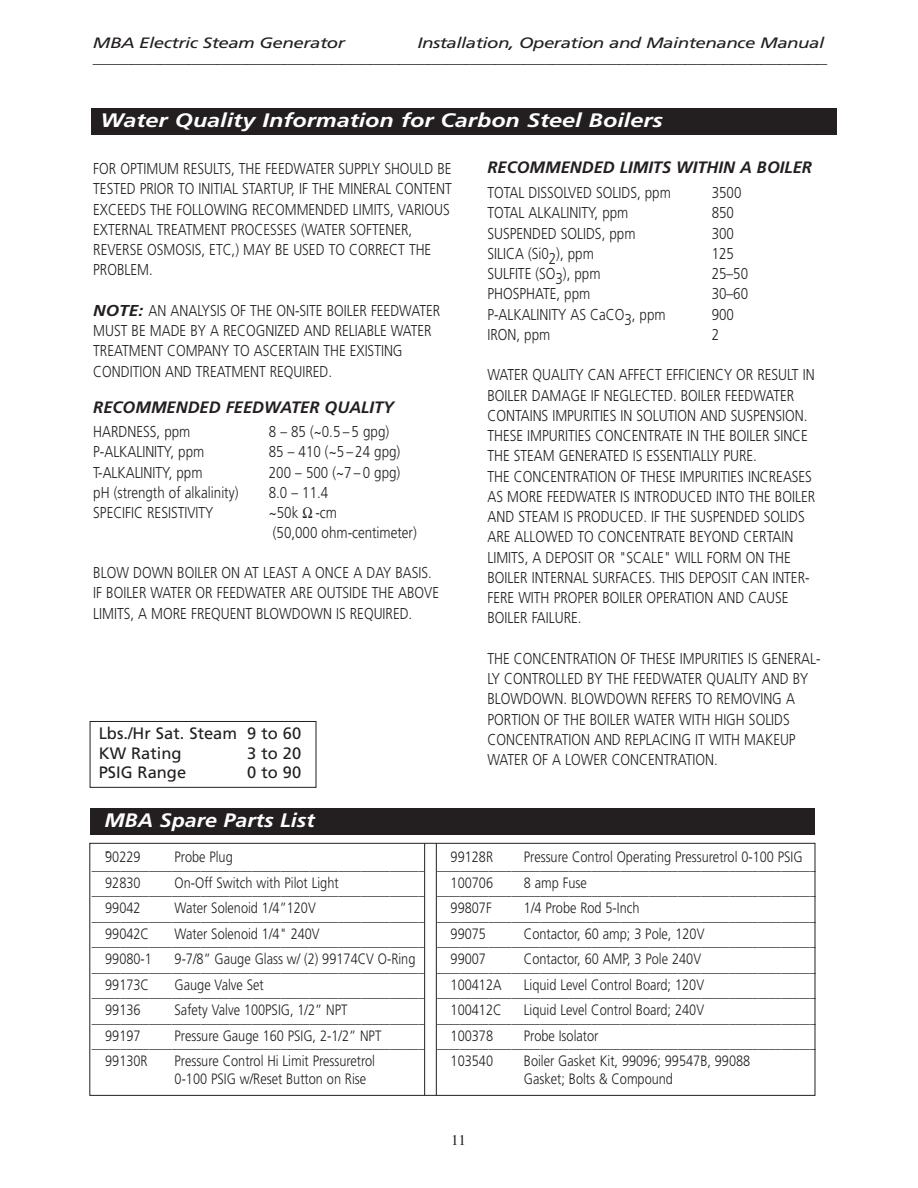
<style>
.page{position:relative;width:918px;height:1188px;background:#fff}
.page>*{position:absolute;margin:0;border:0;box-sizing:border-box;transform-origin:0 0}
.t1{font:italic 700 19.5px "Frutiger";color:#fff;scale:1.2 1}
.t2{font:italic 700 19.5px "Frutiger";color:#fff;scale:1.1 1}
.t3{font:italic 700 16.5px "Frutiger";color:#231f20}
.t4{font:16.5px/19.8px "Frutiger";color:#231f20}
.t5{font:300 15.75px/20.2px "Frutiger";color:#231f20;scale:.85 1}
.t6{font:300 15px/18px "Frutiger";color:#231f20;scale:.85 1}
.t7{font:italic 15px/15px "Frutiger";letter-spacing:-.03em;color:#231f20;text-align:right;scale:1.25 1}
.t8{font:15px "Times";color:#231f20}
.t9{font:300 13.5px "Frutiger";color:#231f20;scale:.85 1}
.s1{font-weight:700;font-style:italic}
</style>
<div class="page">
<div style="left:92px;top:108px;width:745px;height:27px;background:#231f20"></div>
<div style="left:89px;top:843px;width:726px;height:253px;border:1px solid #231f20"></div>
<div style="left:90px;top:808px;width:725px;height:27px;background:#231f20"></div>
<div style="left:90px;top:721px;width:226px;height:67px;border:1px solid #231f20"></div>
<hr style="left:424px;top:843px;width:1px;height:252px;background:#231f20">
<hr style="left:436px;top:843px;width:1px;height:252px;background:#231f20">
<p class="t7" style="left:93px;top:37px;width:589px">Installation, Operation and Maintenance Manual _____________________________________________________________________________</p>
<p class="t7" style="left:93px;top:37px;width:203px">MBA Electric Steam Generator</p>
<p class="t1" style="left:100px;top:112px;width:470px">Water Quality Information for Carbon Steel Boilers</p>
<p class="t5" style="left:93px;top:160px;width:423px">FOR OPTIMUM RESULTS, THE FEEDWATER SUPPLY SHOULD BE TESTED PRIOR TO INITIAL STARTUP, IF THE MINERAL CONTENT EXCEEDS THE FOLLOWING RECOMMENDED LIMITS, VARIOUS EXTERNAL TREATMENT PROCESSES (WATER SOFTENER, REVERSE OSMOSIS, ETC,) MAY BE USED TO CORRECT THE PROBLEM.</p>
<p class="t5" style="left:93px;top:302px;width:410px"><span class="s1">NOTE:</span> AN ANALYSIS OF THE ON-SITE BOILER FEEDWATER MUST BE MADE BY A RECOGNIZED AND RELIABLE WATER TREATMENT COMPANY TO ASCERTAIN THE EXISTING CONDITION AND TREATMENT REQUIRED.</p>
<p class="t3" style="left:93px;top:400px;width:302px">RECOMMENDED FEEDWATER QUALITY</p>
<p class="t5" style="left:93px;top:423px;width:116px">HARDNESS, ppm</p>
<p class="t5" style="left:269px;top:423px;width:143px">8 – 85 (~0.5 – 5 gpg)</p>
<p class="t5" style="left:93px;top:443px;width:132px">P-ALKALINITY, ppm</p>
<p class="t5" style="left:269px;top:443px;width:156px">85 – 410 (~5 – 24 gpg)</p>
<p class="t5" style="left:93px;top:463px;width:130px">T-ALKALINITY, ppm</p>
<p class="t5" style="left:269px;top:463px;width:156px">200 – 500 (~7 – 0 gpg)</p>
<p class="t5" style="left:93px;top:484px;width:172px">pH (strength of alkalinity)</p>
<p class="t5" style="left:269px;top:484px;width:72px">8.0 – 11.4</p>
<p class="t5" style="left:93px;top:504px;width:143px">SPECIFIC RESISTIVITY</p>
<p class="t5" style="left:269px;top:504px;width:176px;line-height:19.5px">~50k -cm<br>(50,000 ohm-centimeter)</p>
<p class="t5" style="left:93px;top:564px;width:408px">BLOW DOWN BOILER ON AT LEAST A ONCE A DAY BASIS.<br>IF BOILER WATER OR FEEDWATER ARE OUTSIDE THE ABOVE<br>LIMITS, A MORE FREQUENT BLOWDOWN IS REQUIRED.</p>
<p class="t3" style="left:488px;top:161px;width:326px">RECOMMENDED LIMITS WITHIN A BOILER</p>
<p class="t5" style="left:488px;top:184px;width:217px">TOTAL DISSOLVED SOLIDS, ppm</p>
<p class="t5" style="left:712px;top:184px;width:37px">3500</p>
<p class="t5" style="left:488px;top:204px;width:167px">TOTAL ALKALINITY, ppm</p>
<p class="t5" style="left:712px;top:204px;width:28px">850</p>
<p class="t5" style="left:488px;top:224px;width:176px">SUSPENDED SOLIDS, ppm</p>
<p class="t5" style="left:712px;top:224px;width:28px">300</p>
<p class="t5" style="left:488px;top:244px;width:127px">SILICA (Si02), ppm</p>
<p class="t5" style="left:712px;top:244px;width:28px">125</p>
<p class="t5" style="left:488px;top:265px;width:134px">SULFITE (SO3), ppm</p>
<p class="t5" style="left:712px;top:265px;width:44px">25–50</p>
<p class="t5" style="left:488px;top:285px;width:123px">PHOSPHATE, ppm</p>
<p class="t5" style="left:712px;top:285px;width:44px">30–60</p>
<p class="t5" style="left:488px;top:305px;width:211px">P-ALKALINITY AS CaCO3, ppm</p>
<p class="t5" style="left:712px;top:305px;width:28px">900</p>
<p class="t5" style="left:488px;top:325px;width:75px">IRON, ppm</p>
<p class="t5" style="left:712px;top:325px;width:10px">2</p>
<p class="t5" style="left:488px;top:366px;width:387px">WATER QUALITY CAN AFFECT EFFICIENCY OR RESULT IN BOILER DAMAGE IF NEGLECTED. BOILER FEEDWATER CONTAINS IMPURITIES IN SOLUTION AND SUSPENSION.<br>THESE IMPURITIES CONCENTRATE IN THE BOILER SINCE THE STEAM GENERATED IS ESSENTIALLY PURE.<br>THE CONCENTRATION OF THESE IMPURITIES INCREASES AS MORE FEEDWATER IS INTRODUCED INTO THE BOILER AND STEAM IS PRODUCED. IF THE SUSPENDED SOLIDS ARE ALLOWED TO CONCENTRATE BEYOND CERTAIN LIMITS, A DEPOSIT OR "SCALE" WILL FORM ON THE BOILER INTERNAL SURFACES. THIS DEPOSIT CAN INTER-FERE WITH PROPER BOILER OPERATION AND CAUSE BOILER FAILURE.</p>
<p class="t5" style="left:488px;top:649px;width:393px">THE CONCENTRATION OF THESE IMPURITIES IS GENERAL-LY CONTROLLED BY THE FEEDWATER QUALITY AND BY BLOWDOWN. BLOWDOWN REFERS TO REMOVING A PORTION OF THE BOILER WATER WITH HIGH SOLIDS CONCENTRATION AND REPLACING IT WITH MAKEUP WATER OF A LOWER CONCENTRATION.</p>
<p class="t4" style="left:99px;top:724px;width:204px">Lbs./Hr Sat. Steam 9 to 60<br>KW Rating</p>
<p class="t4" style="left:247px;top:744px;width:56px">3 to 20</p>
<p class="t4" style="left:99px;top:764px;width:89px">PSIG Range</p>
<p class="t4" style="left:247px;top:764px;width:56px">0 to 90</p>
<p class="t2" style="left:104px;top:812px;width:193px">MBA Spare Parts List</p>
<p class="t6" style="left:105px;top:849px;width:43px">-90229</p>
<p class="t6" style="left:175px;top:849px;width:70px">Probe Plug</p>
<p class="t9" style="left:92px;top:860px;width:393px">__________________________________________________________</p>
<p class="t6" style="left:105px;top:875px;width:43px">92830</p>
<p class="t6" style="left:175px;top:875px;width:195px">On-Off Switch with Pilot Light</p>
<p class="t9" style="left:92px;top:885px;width:393px">__________________________________________________________</p>
<p class="t6" style="left:105px;top:900px;width:43px">99042</p>
<p class="t6" style="left:175px;top:900px;width:168px">Water Solenoid 1/4”120V</p>
<p class="t9" style="left:92px;top:911px;width:393px">__________________________________________________________</p>
<p class="t6" style="left:105px;top:926px;width:53px">99042C</p>
<p class="t6" style="left:175px;top:926px;width:172px">Water Solenoid 1/4" 240V</p>
<p class="t9" style="left:92px;top:936px;width:393px">__________________________________________________________</p>
<p class="t6" style="left:105px;top:951px;width:57px">99080-1</p>
<p class="t6" style="left:175px;top:951px;width:285px">9-7/8” Gauge Glass w/ (2) 99174CV O-Ring</p>
<p class="t9" style="left:92px;top:962px;width:393px">__________________________________________________________</p>
<p class="t6" style="left:105px;top:977px;width:53px">99173C</p>
<p class="t6" style="left:175px;top:977px;width:106px">Gauge Valve Set</p>
<p class="t9" style="left:92px;top:987px;width:393px">__________________________________________________________</p>
<p class="t6" style="left:105px;top:1002px;width:43px">99136</p>
<p class="t6" style="left:175px;top:1002px;width:205px">Safety Valve 100PSIG, 1/2” NPT</p>
<p class="t9" style="left:92px;top:1013px;width:393px">__________________________________________________________</p>
<p class="t6" style="left:105px;top:1028px;width:43px">99197</p>
<p class="t6" style="left:175px;top:1028px;width:245px">Pressure Gauge 160 PSIG, 2-1/2” NPT</p>
<p class="t9" style="left:92px;top:1038px;width:393px">__________________________________________________________</p>
<p class="t6" style="left:105px;top:1053px;width:52px">99130R</p>
<p class="t6" style="left:175px;top:1053px;width:237px">Pressure Control Hi Limit Pressuretrol<br>0-100 PSIG w/Reset Button on Rise</p>
<p class="t6" style="left:451px;top:849px;width:52px">99128R</p>
<p class="t6" style="left:524px;top:849px;width:329px">Pressure Control Operating Pressuretrol 0-100 PSIG</p>
<p class="t9" style="left:437px;top:860px;width:447px">__________________________________________________________________</p>
<p class="t6" style="left:451px;top:875px;width:52px">100706</p>
<p class="t6" style="left:524px;top:875px;width:76px">8 amp Fuse</p>
<p class="t9" style="left:437px;top:885px;width:447px">__________________________________________________________________</p>
<p class="t6" style="left:451px;top:900px;width:50px">99807F</p>
<p class="t6" style="left:524px;top:900px;width:138px">1/4 Probe Rod 5-Inch</p>
<p class="t9" style="left:437px;top:911px;width:447px">__________________________________________________________________</p>
<p class="t6" style="left:451px;top:926px;width:43px">99075</p>
<p class="t6" style="left:524px;top:926px;width:214px">Contactor, 60 amp; 3 Pole, 120V</p>
<p class="t9" style="left:437px;top:936px;width:447px">__________________________________________________________________</p>
<p class="t6" style="left:451px;top:951px;width:43px">99007</p>
<p class="t6" style="left:524px;top:951px;width:210px">Contactor, 60 AMP, 3 Pole 240V</p>
<p class="t9" style="left:437px;top:962px;width:447px">__________________________________________________________________</p>
<p class="t6" style="left:451px;top:977px;width:62px">100412A</p>
<p class="t6" style="left:524px;top:977px;width:213px">Liquid Level Control Board; 120V</p>
<p class="t9" style="left:437px;top:987px;width:447px">__________________________________________________________________</p>
<p class="t6" style="left:451px;top:1002px;width:62px">100412C</p>
<p class="t6" style="left:524px;top:1002px;width:213px">Liquid Level Control Board; 240V</p>
<p class="t9" style="left:437px;top:1013px;width:447px">__________________________________________________________________</p>
<p class="t6" style="left:451px;top:1028px;width:52px">100378</p>
<p class="t6" style="left:524px;top:1028px;width:89px">Probe Isolator</p>
<p class="t9" style="left:437px;top:1038px;width:447px">__________________________________________________________________</p>
<p class="t6" style="left:451px;top:1053px;width:52px">103540</p>
<p class="t6" style="left:524px;top:1053px;width:268px">Boiler Gasket Kit, 99096; 99547B, 99088<br>Gasket; Bolts &amp; Compound</p>
<p class="t8" style="left:451px;top:1131px;width:16px">11</p>
</div>
